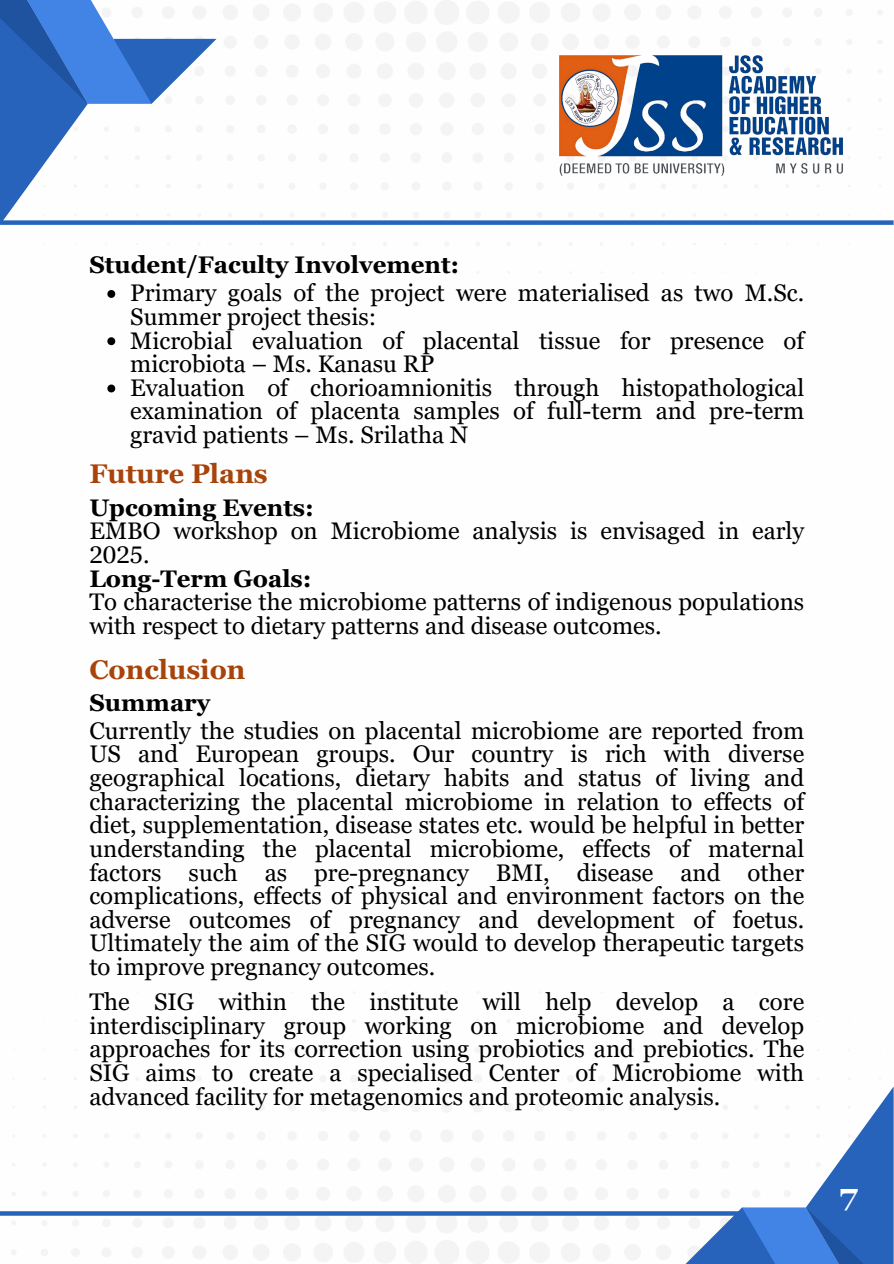
<style>
.page{position:relative;width:894px;height:1264px;background:#fff}
.page>*{position:absolute;margin:0;border:0;box-sizing:border-box;transform-origin:0 0}
.t1{font:700 30.6px "Georgia Pro";color:#fefeff}
.t2{font:700 27px "Georgia Pro";color:#a84309}
.t3{font:24px/23.7px "Georgia Pro";color:#000}
.t4{font:700 24px "Georgia Pro";color:#000}
</style>
<div class="page">
<svg style="left:75px;top:0;width:808px;height:273px"></svg>
<svg style="left:0;top:0;width:216px;height:220px"></svg>
<svg style="left:0;top:991px;width:881px;height:272px"></svg>
<svg style="left:677px;top:1086px;width:216px;height:177px"></svg>
<svg style="left:0;top:1211px;width:740px;height:4px;background:#326bbe"></svg>
<img style="left:549px;top:45px;width:303px;height:141px">
<div style="left:0;top:220px;width:893px;height:5px;background:#2763bb"></div>
<svg style="left:107px;top:290px;width:8px;height:8px"></svg>
<svg style="left:107px;top:337px;width:8px;height:8px"></svg>
<svg style="left:107px;top:384px;width:8px;height:8px"></svg>
<h1 class="t4" style="left:89px;top:251px;width:371px">Student/Faculty Involvement:</h1>
<p class="t3" style="left:130px;top:281px;width:675px">Primary goals of the project were materialised as two M.Sc.<br>Summer project thesis:</p>
<p class="t3" style="left:130px;top:328px;width:675px">Microbial evaluation of placental tissue for presence of microbiota – Ms. Kanasu RP</p>
<p class="t3" style="left:130px;top:375px;width:675px;text-align:justify">Evaluation of chorioamnionitis through histopathological examination of placenta samples of full-term and pre-term gravid patients – Ms. Srilatha N</p>
<p class="t2" style="left:89px;top:458px;width:180px">Future Plans</p>
<h2 class="t4" style="left:89px;top:493px;width:226px">Upcoming Events:</h2>
<p class="t3" style="left:89px;top:519px;width:716px">EMBO workshop on Microbiome analysis is envisaged in early<br>2025.</p>
<p class="t4" style="left:89px;top:564px;width:224px">Long-Term Goals:</p>
<p class="t3" style="left:89px;top:590px;width:716px">To characterise the microbiome patterns of indigenous populations with respect to dietary patterns and disease outcomes.</p>
<p class="t2" style="left:89px;top:653px;width:158px">Conclusion</p>
<h1 class="t4" style="left:89px;top:688px;width:122px">Summary</h1>
<p class="t3" style="left:89px;top:718px;width:716px;text-align:justify">Currently the studies on placental microbiome are reported from US and European groups. Our country is rich with diverse geographical locations, dietary habits and status of living and characterizing the placental microbiome in relation to effects of diet, supplementation, disease states etc. would be helpful in better understanding the placental microbiome, effects of maternal factors such as pre-pregnancy BMI, disease and other complications, effects of physical and environment factors on the adverse outcomes of pregnancy and development of foetus.<br>Ultimately the aim of the SIG would to develop therapeutic targets to improve pregnancy outcomes.</p>
<p class="t3" style="left:89px;top:989px;width:716px;text-align:justify">The SIG within the institute will help develop a core interdisciplinary group working on microbiome and develop approaches for its correction using probiotics and prebiotics. The SIG aims to create a specialised Center of Microbiome with advanced facility for metagenomics and proteomic analysis.</p>
<p class="t1" style="left:838px;top:1181px;width:21px">7</p>
</div>
